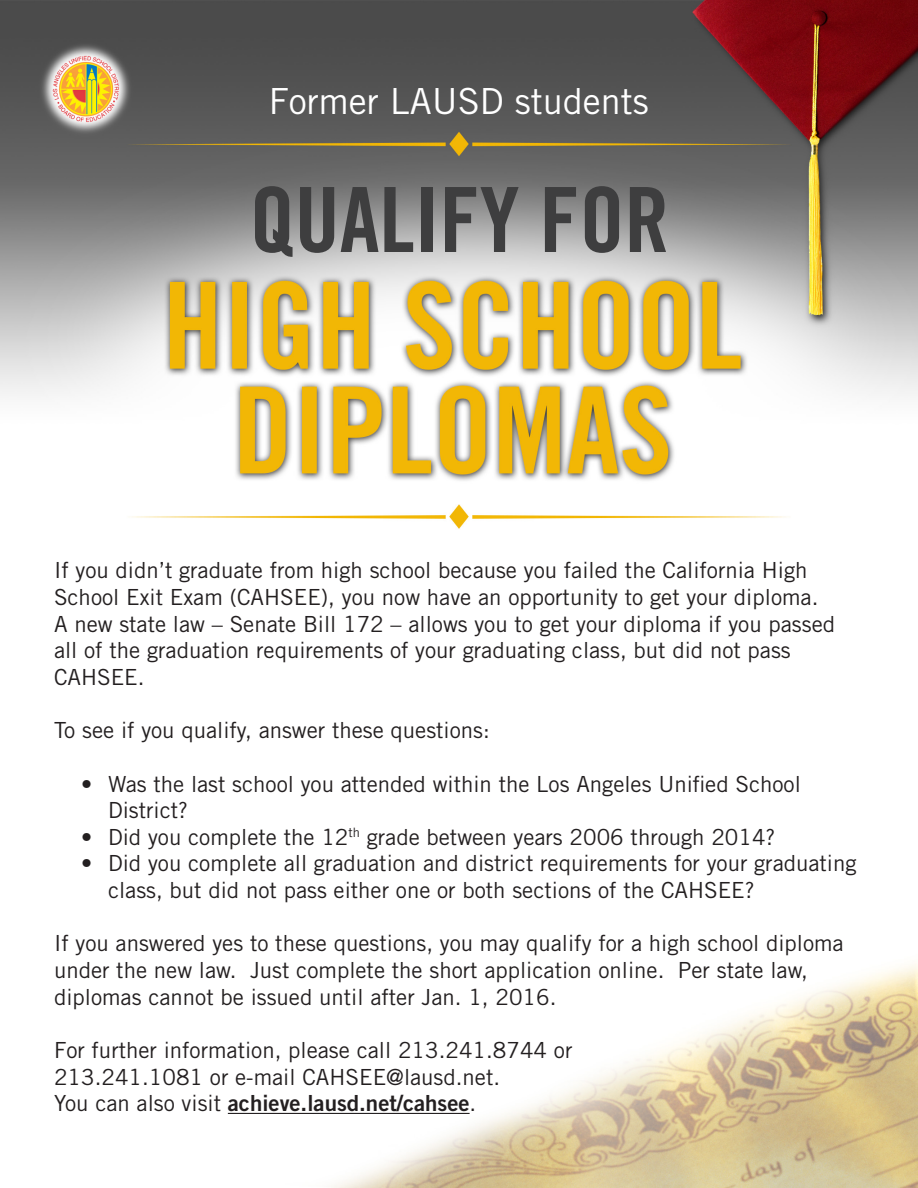
<style>
.page{position:relative;width:918px;height:1188px;background:#fff}
.page>*{position:absolute;margin:0;border:0;box-sizing:border-box;transform-origin:0 0}
.t1{font:90px "Trade Gothic Bold Cond Twenty";color:#3e3e3f}
.t2{font:36px "Trade Gothic";color:#fff}
.t3{font:22.2px/26.7px "Trade Gothic";color:#231f20}
.t4{font:22.2px "Trade Gothic Bold Two";color:#231f20}
.s1{font-family:"Trade Gothic"}
</style>
<div class="page">
<img style="left:0;top:0;width:918px;height:1188px">
<hr style="left:228px;top:1113px;width:242px;height:1px;background:#231f20">
<p class="t2" style="left:269px;top:79px;width:381px">Former LAUSD students</p>
<p class="t1" style="left:250px;top:165px;width:421px">QUALIFY FOR</p>
<p class="t3" style="left:54px;top:557px;width:783px">If you didn’t graduate from high school because you failed the California High School Exit Exam (CAHSEE), you now have an opportunity to get your diploma.<br>A new state law – Senate Bill 172 – allows you to get your diploma if you passed all of the graduation requirements of your graduating class, but did not pass CAHSEE.</p>
<p class="t3" style="left:54px;top:717px;width:437px">To see if you qualify, answer these questions:</p>
<p class="t3" style="left:108px;top:770px;width:694px;text-indent:-27px">• Was the last school you attended within the Los Angeles Unified School<br>District?</p>
<p class="t3" style="left:81px;top:823px;width:696px">• Did you complete the 12<sup>th</sup> grade between years 2006 through 2014?</p>
<p class="t3" style="left:108px;top:850px;width:750px;text-indent:-27px">• Did you complete all graduation and district requirements for your graduating class, but did not pass either one or both sections of the CAHSEE?</p>
<p class="t3" style="left:54px;top:930px;width:791px">If you answered yes to these questions, you may qualify for a high school diploma under the new law. Just complete the short application online. Per state law, diplomas cannot be issued until after Jan. 1, 2016.</p>
<p class="t3" style="left:54px;top:1036px;width:520px">For further information, please call 213.241.8744 or</p>
<p class="t3" style="left:54px;top:1063px;width:448px">213.241.1081 or e-mail CAHSEE@lausd.net.</p>
<p class="t4" style="left:54px;top:1090px;width:424px"><span class="s1">You can also visit</span> achieve.lausd.net/cahsee<span class="s1">.</span></p>
</div>
